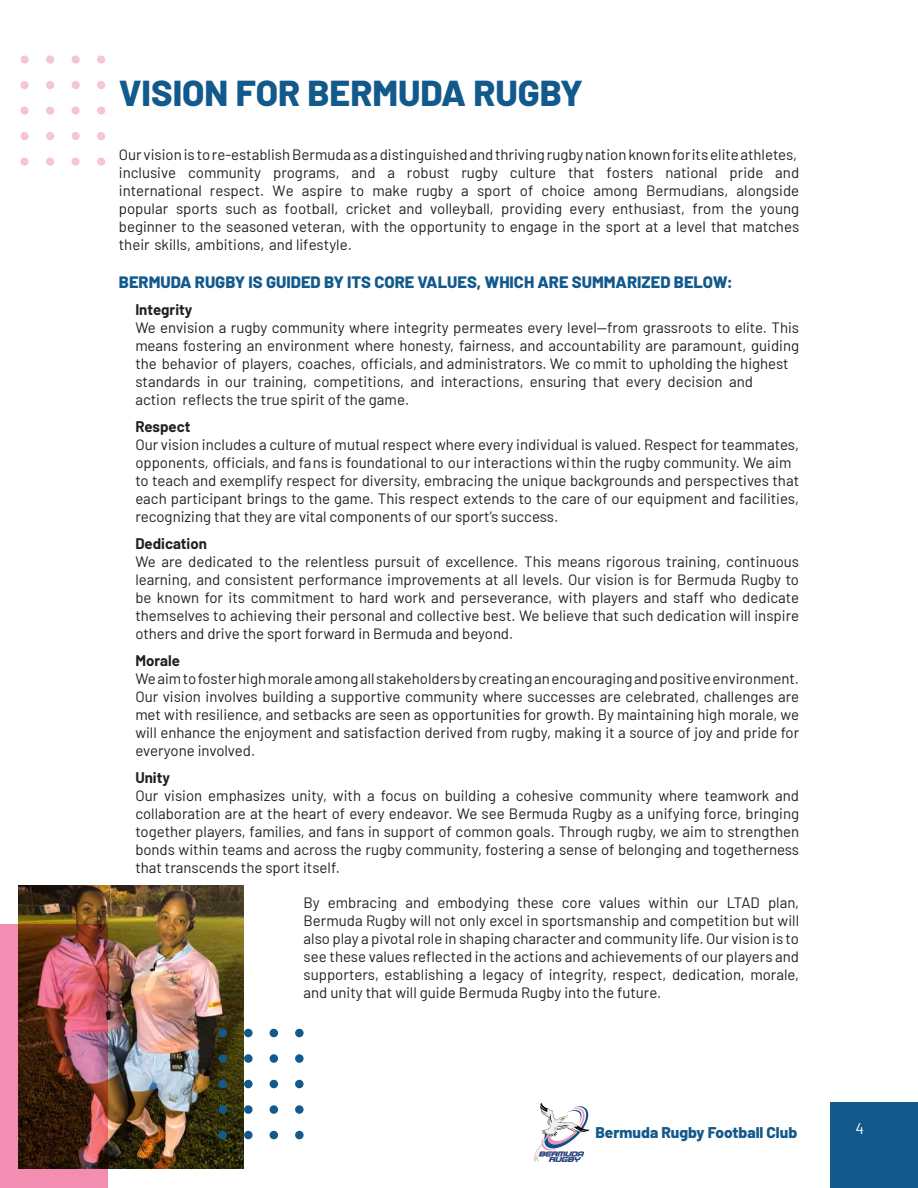
<style>
.page{position:relative;width:918px;height:1188px;background:#fff}
.page>*{position:absolute;margin:0;border:0;box-sizing:border-box;transform-origin:0 0}
.t1{font:800 36px "Barlow";color:#12598c}
.t2{font:800 16.5px "Barlow";color:#12598c}
.t3{font:800 15.45px "Barlow";color:#12598c}
.t4{font:15.45px "Barlow";color:#fff}
.t5{font:15px/18px "Barlow";color:#231f20}
.s1{font-weight:700}
</style>
<div class="page">
<img style="left:18px;top:885px;width:225px;height:283px">
<img style="left:0;top:924px;width:108px;height:264px">
<div style="left:219px;top:1029px;width:8px;height:8px;background:#12598c;border-radius:50%"></div>
<div style="left:219px;top:1054px;width:8px;height:9px;background:#12598c;border-radius:50%"></div>
<div style="left:219px;top:1080px;width:8px;height:8px;background:#12598c;border-radius:50%"></div>
<div style="left:219px;top:1105px;width:8px;height:9px;background:#12598c;border-radius:50%"></div>
<div style="left:219px;top:1131px;width:8px;height:8px;background:#12598c;border-radius:50%"></div>
<div style="left:244px;top:1029px;width:9px;height:8px;background:#12598c;border-radius:50%"></div>
<div style="left:244px;top:1054px;width:9px;height:9px;background:#12598c;border-radius:50%"></div>
<div style="left:244px;top:1080px;width:9px;height:8px;background:#12598c;border-radius:50%"></div>
<div style="left:244px;top:1105px;width:9px;height:9px;background:#12598c;border-radius:50%"></div>
<div style="left:244px;top:1131px;width:9px;height:8px;background:#12598c;border-radius:50%"></div>
<div style="left:270px;top:1029px;width:8px;height:8px;background:#12598c;border-radius:50%"></div>
<div style="left:270px;top:1054px;width:8px;height:9px;background:#12598c;border-radius:50%"></div>
<div style="left:270px;top:1080px;width:8px;height:8px;background:#12598c;border-radius:50%"></div>
<div style="left:270px;top:1105px;width:8px;height:9px;background:#12598c;border-radius:50%"></div>
<div style="left:270px;top:1131px;width:8px;height:8px;background:#12598c;border-radius:50%"></div>
<div style="left:295px;top:1029px;width:9px;height:8px;background:#12598c;border-radius:50%"></div>
<div style="left:295px;top:1054px;width:9px;height:9px;background:#12598c;border-radius:50%"></div>
<div style="left:295px;top:1080px;width:9px;height:8px;background:#12598c;border-radius:50%"></div>
<div style="left:295px;top:1105px;width:9px;height:9px;background:#12598c;border-radius:50%"></div>
<div style="left:295px;top:1131px;width:9px;height:8px;background:#12598c;border-radius:50%"></div>
<div style="left:830px;top:1103px;width:88px;height:85px;background:#12598c"></div>
<svg style="left:534px;top:1103px;width:56px;height:59px"></svg>
<div style="left:19px;top:54px;width:87px;height:112px;background:#231f20;opacity:.5"></div>
<p class="t1" style="left:119px;top:66px;width:466px">VISION FOR BERMUDA RUGBY</p>
<p class="t5" style="left:119px;top:145px;width:682px">Our vision is tore-establishBermuda as a distinguishedandthriving rugbynationknownforits eliteathletes, inclusive community programs, and a robust rugby culture that fosters national pride and international respect. We aspire to make rugby a sport of choice among Bermudians, alongside popular sports such as football, cricket and volleyball, providing every enthusiast, from the young beginner to the seasoned veteran, with the opportunity to engage in the sport at a level that matches their skills, ambitions, and lifestyle.</p>
<p class="t2" style="left:119px;top:270px;width:616px">BERMUDA RUGBY IS GUIDED BY ITS CORE VALUES, WHICH ARE SUMMARIZED BELOW:</p>
<p class="t5" style="left:135px;top:299px;width:665px"><span class="s1">Integrity<br></span>We envision a rugby community where integrity permeates every level—from grassroots to elite. This means fostering an environment where honesty, fairness, and accountability are paramount, guiding the behavior of players, coaches, officials, and administrators. We co mmit to upholding the highest standards in our training, competitions, and interactions, ensuring that every decision and<br>action reflects the true spirit of the game.</p>
<p class="t5" style="left:135px;top:416px;width:665px"><span class="s1">Respect<br></span>Our vision includes a culture of mutual respect where every individual is valued. Respect for teammates, opponents, officials, and fans is foundational to our interactions within the rugby community. We aim to teach and exemplify respect for diversity, embracing the unique backgrounds and perspectives that each participant brings to the game. This respect extends to the care of our equipment and facilities, recognizing that they are vital components of our sport’s success.</p>
<p class="t5" style="left:135px;top:533px;width:665px"><span class="s1">Dedication<br></span>We are dedicated to the relentless pursuit of excellence. This means rigorous training, continuous learning, and consistent performance improvements at all levels. Our vision is for Bermuda Rugby to be known for its commitment to hard work and perseverance, with players and staff who dedicate themselves to achieving their personal and collective best. We believe that such dedication will inspire others and drive the sport forward in Bermuda and beyond.</p>
<p class="t5" style="left:135px;top:650px;width:665px"><span class="s1">Morale<br></span>We aim to foster high morale among all stakeholders by creating an encouraging and positive environment.<br>Our vision involves building a supportive community where successes are celebrated, challenges are met with resilience, and setbacks are seen as opportunities for growth. By maintaining high morale, we will enhance the enjoyment and satisfaction derived from rugby, making it a source of joy and pride for everyone involved.</p>
<p class="t5" style="left:135px;top:767px;width:665px"><span class="s1">Unity<br></span>Our vision emphasizes unity, with a focus on building a cohesive community where teamwork and collaboration are at the heart of every endeavor. We see Bermuda Rugby as a unifying force, bringing together players, families, and fans in support of common goals. Through rugby, we aim to strengthen bonds within teams and across the rugby community, fostering a sense of belonging and togetherness that transcends the sport itself.</p>
<p class="t5" style="left:304px;top:892px;width:497px;text-align:justify">By embracing and embodying these core values within our LTAD plan, Bermuda Rugby will not only excel in sportsmanship and competition but will also play a pivotal role in shaping character and community life. Our vision is to see these values reflected in the actions and achievements of our players and supporters, establishing a legacy of integrity, respect, dedication, morale, and unity that will guide Bermuda Rugby into the future.</p>
<p class="t3" style="left:595px;top:1121px;width:203px">Bermuda Rugby Football Club</p>
<p class="t4" style="left:855px;top:1117px;width:10px">4</p>
</div>
